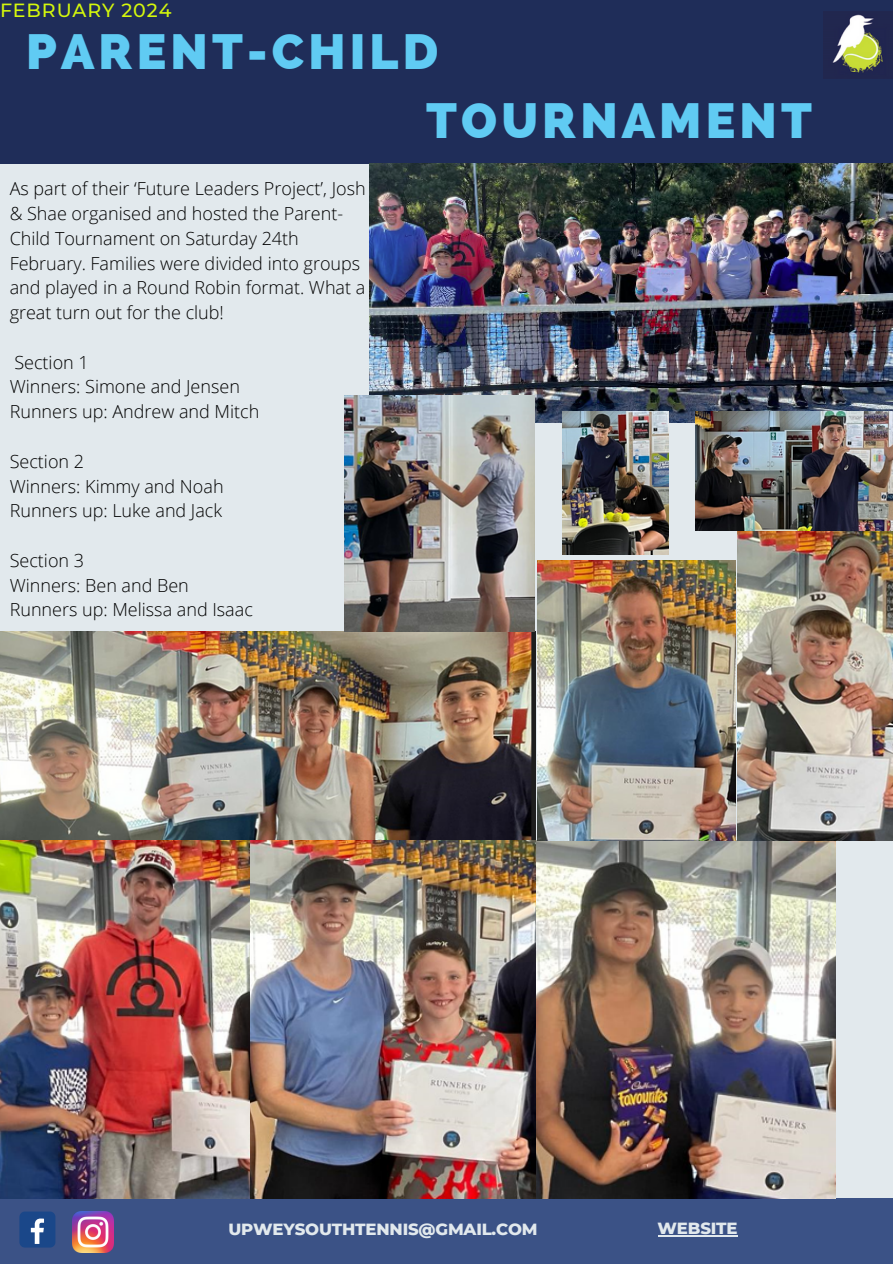
<style>
.page{position:relative;width:893px;height:1264px;background:#fff}
.page>*{position:absolute;margin:0;border:0;box-sizing:border-box;transform-origin:0 0}
.t1{font:800 49.5px/68.7px "Raleway";letter-spacing:.085em;color:#60cbf3}
.t2{font:500 19.05px "Montserrat";letter-spacing:.045em;color:#d4f70c}
.t3{font:300 18px/24.8px "Open Sans";color:#000}
.t4{font:800 16.5px "Montserrat";letter-spacing:-.01em;color:#e2e9ed}
</style>
<div class="page">
<div style="left:0;top:0;width:892px;height:1263px;background:#e2e9ed"></div>
<div style="left:0;top:1198px;width:892px;height:65px;background:#3b5286"></div>
<div style="left:19px;top:1211px;width:36px;height:36px;background:#1a4789;border-radius:5px"></div>
<svg style="left:31px;top:1218px;width:13px;height:25px"></svg>
<img style="left:73px;top:1211px;width:40px;height:40px">
<div style="left:0;top:0;width:892px;height:164px;background:#1f2d59"></div>
<img style="left:823px;top:12px;width:69px;height:66px">
<img style="left:370px;top:164px;width:522px;height:259px">
<img style="left:0;top:631px;width:535px;height:209px">
<img style="left:0;top:840px;width:835px;height:358px">
<img style="left:737px;top:531px;width:155px;height:309px">
<img style="left:537px;top:560px;width:198px;height:280px">
<img style="left:344px;top:395px;width:190px;height:236px">
<img style="left:696px;top:411px;width:196px;height:120px">
<img style="left:562px;top:411px;width:106px;height:143px">
<hr style="left:657px;top:1235px;width:80px;height:1px;background:#e2e9ed">
<p class="t2" style="left:0;top:-1px;width:173px">FEBRUARY 2024</p>
<h2 class="t1" style="left:426px;top:17px;width:387px;text-indent:-400px">PARENT-CHILD<br>TOURNAMENT</h2>
<p class="t3" style="left:10px;top:176px;width:357px">As part of their ‘Future Leaders Project’, Josh &amp; Shae organised and hosted the Parent-Child Tournament on Saturday 24th February. Families were divided into groups and played in a Round Robin format. What a great turn out for the club!</p>
<p class="t3" style="left:10px;top:349px;width:251px">Section 1<br>Winners: Simone and Jensen<br>Runners up: Andrew and Mitch</p>
<p class="t3" style="left:10px;top:448px;width:215px">Section 2<br>Winners: Kimmy and Noah<br>Runners up: Luke and Jack</p>
<p class="t3" style="left:10px;top:547px;width:245px">Section 3<br>Winners: Ben and Ben<br>Runners up: Melissa and Isaac</p>
<p class="t4" style="left:228px;top:1218px;width:310px">UPWEYSOUTHTENNIS@GMAIL.COM</p>
<p class="t4" style="left:657px;top:1218px;width:82px">WEBSITE</p>
</div>
